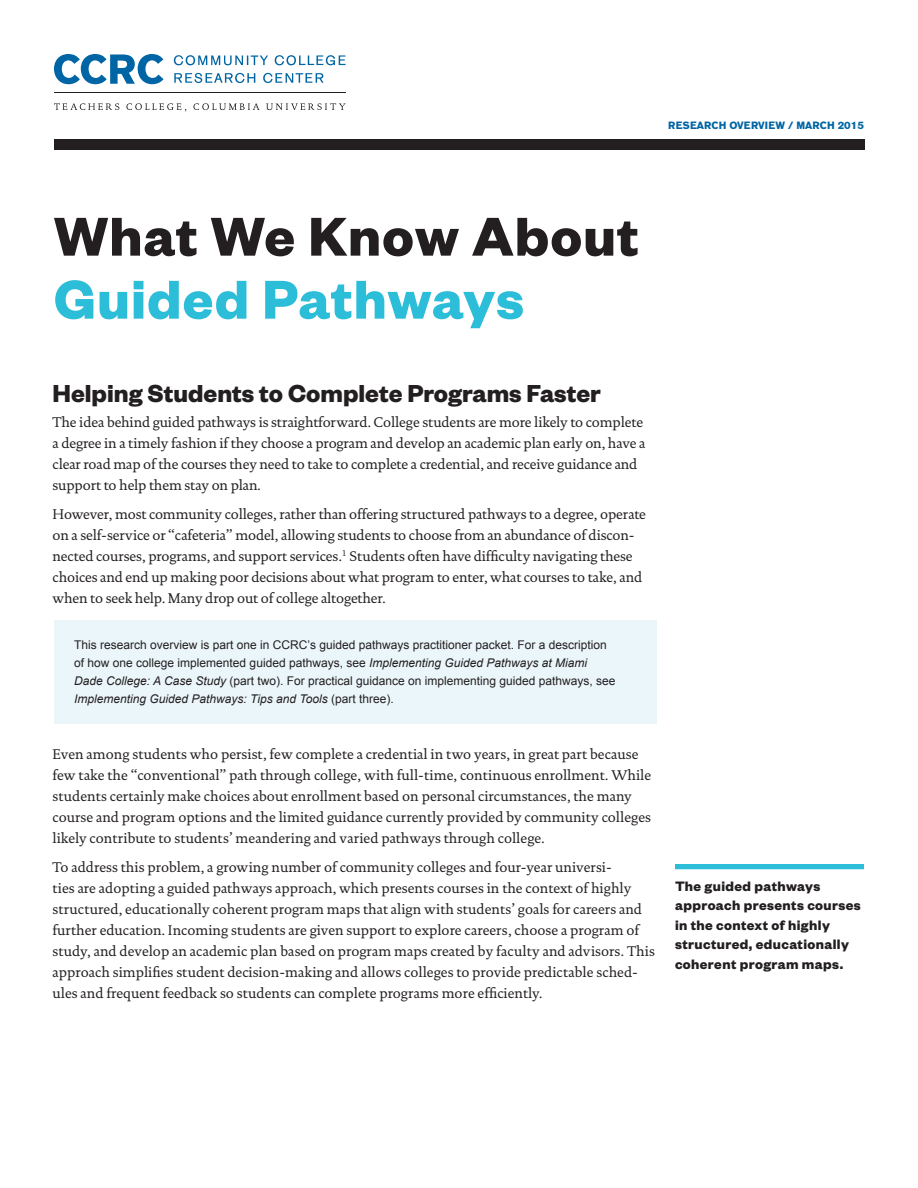
<style>
.page{position:relative;width:918px;height:1188px;background:#fff}
.page>*{position:absolute;margin:0;border:0;box-sizing:border-box;transform-origin:0 0}
.t1{font:700 60px "Founders Grotesk";letter-spacing:.02em;color:#231f20}
.t2{font:700 60px "Founders Grotesk";letter-spacing:.02em;color:#2cbdd8}
.t3{font:700 27px "Founders Grotesk";color:#231f20}
.t4{font:700 15px/19.5px "Founders Grotesk";letter-spacing:.025em;color:#231f20}
.t5{font:14.25px/21px "DTL Documenta TOT";color:#231f20}
.t6{font:12px/18px "Arial";color:#231f20}
.t7{font:700 10.5px "AG Old Face";color:#0065a4}
.s1{font-style:italic}
</style>
<div class="page">
<svg style="left:54px;top:103px;width:65px;height:7px"></svg>
<svg style="left:126px;top:103px;width:60px;height:8px"></svg>
<svg style="left:193px;top:103px;width:67px;height:7px"></svg>
<svg style="left:266px;top:103px;width:80px;height:7px"></svg>
<svg style="left:54px;top:54px;width:110px;height:30px"></svg>
<svg style="left:174px;top:55px;width:94px;height:10px"></svg>
<svg style="left:275px;top:55px;width:71px;height:10px"></svg>
<svg style="left:174px;top:73px;width:81px;height:10px"></svg>
<svg style="left:263px;top:73px;width:61px;height:10px"></svg>
<hr style="left:54px;top:93px;width:292px;height:1px;background:#231f20">
<div style="left:54px;top:140px;width:810px;height:10px;background:#231f20"></div>
<div style="left:675px;top:864px;width:189px;height:5px;background:#2cbdd8"></div>
<div style="left:54px;top:620px;width:603px;height:104px;background:#ebf6fa"></div>
<p class="t7" style="left:668px;top:119px;width:197px">RESEARCH OVERVIEW / MARCH 2015</p>
<h1 class="t1" style="left:54px;top:198px;width:586px">What We Know About</h1>
<h1 class="t2" style="left:54px;top:261px;width:471px">Guided Pathways</h1>
<h2 class="t3" style="left:52px;top:376px;width:550px">Helping Students to Complete Programs Faster</h2>
<p class="t5" style="left:52px;top:411px;width:594px">The idea behind guided pathways is straightforward. College students are more likely to complete a degree in a timely fashion if they choose a program and develop an academic plan early on, have a clear road map of the courses they need to take to complete a credential, and receive guidance and support to help them stay on plan.</p>
<p class="t5" style="left:52px;top:504px;width:595px">However, most community colleges, rather than offering structured pathways to a degree, operate on a self-service or “cafeteria” model, allowing students to choose from an abundance of discon&shy;nected courses, programs, and support services.<sup>1</sup> Students often have difficulty navigating these choices and end up making poor decisions about what program to enter, what courses to take, and when to seek help. Many drop out of college altogether.</p>
<p class="t6" style="left:74px;top:636px;width:543px">This research overview is part one in CCRC’s guided pathways practitioner packet. For a description of how one college implemented guided pathways, see <span class="s1">Implementing Guided Pathways at Miami Dade College: A Case Study</span> (part two). For practical guidance on implementing guided pathways, see <span class="s1">Implementing Guided Pathways: Tips and Tools</span> (part three).</p>
<p class="t5" style="left:52px;top:743px;width:600px">Even among students who persist, few complete a credential in two years, in great part because few take the “conventional” path through college, with full-time, continuous enrollment. While students certainly make choices about enrollment based on personal circumstances, the many course and program options and the limited guidance currently provided by community colleges likely contribute to students’ meandering and varied pathways through college.</p>
<p class="t5" style="left:52px;top:857px;width:604px">To address this problem, a growing number of community colleges and four-year universi-<br>ties are adopting a guided pathways approach, which presents courses in the context of highly structured, educationally coherent program maps that align with students’ goals for careers and further education. Incoming students are given support to explore careers, choose a program of study, and develop an academic plan based on program maps created by faculty and advisors. This approach simplifies student decision-making and allows colleges to provide predictable sched&shy;ules and frequent feedback so students can complete programs more efficiently.</p>
<p class="t4" style="left:675px;top:876px;width:187px">The guided pathways approach presents courses in the context of highly structured, educationally coherent program maps.</p>
</div>
